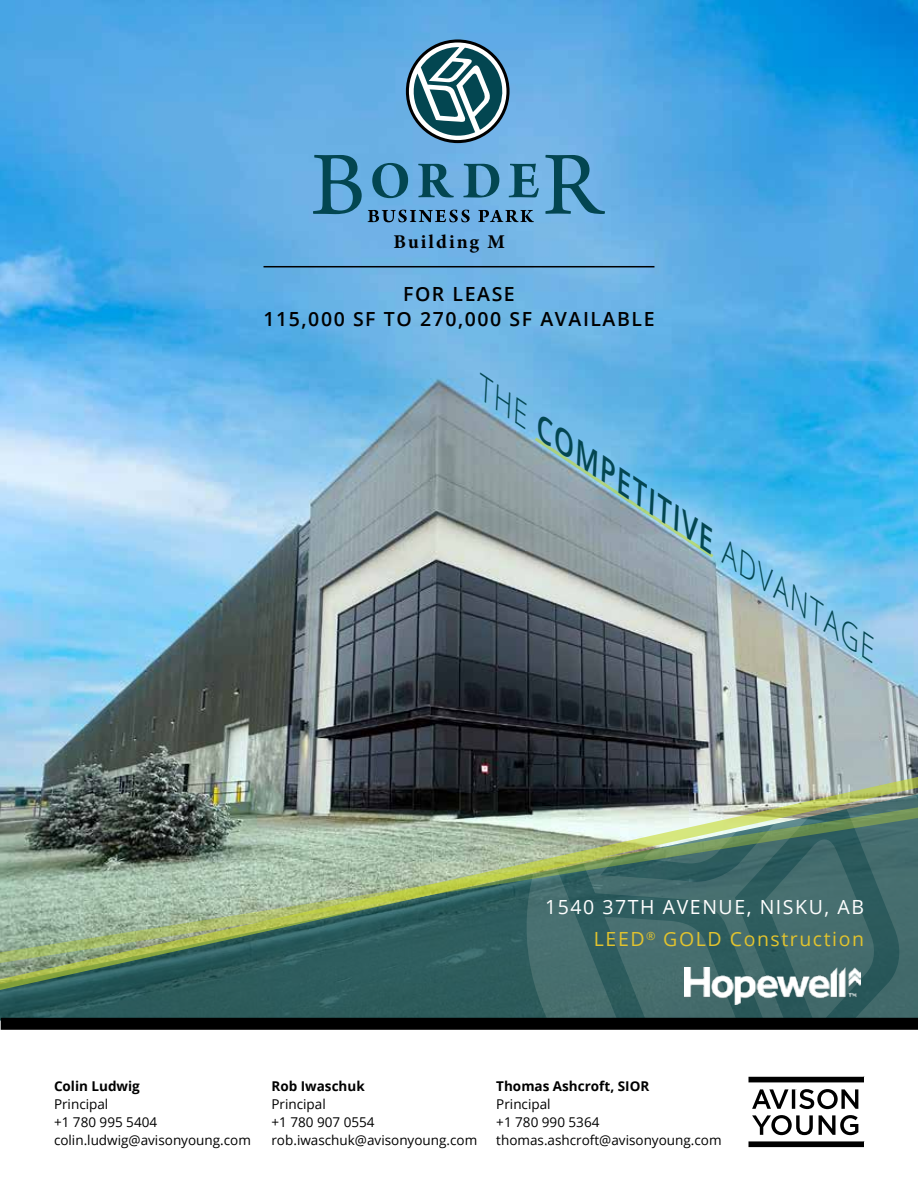
<style>
.page{position:relative;width:918px;height:1188px;background:#fff}
.page>*{position:absolute;margin:0;border:0;box-sizing:border-box;transform-origin:0 0}
.t1{font:italic 300 30.6px "Open Sans";color:#034651}
.t2{font:600 19.5px/25.5px "Open Sans";letter-spacing:.08em;color:#000;text-align:center}
.t3{font:19.5px "Open Sans";letter-spacing:.08em;color:#fff}
.t4{font:19.5px "Open Sans";letter-spacing:.08em;color:#e2c32e}
.t5{font:19.5px "Minion Variable Concept";letter-spacing:.1em;color:#000}
.t6{font:13.5px/18px "Open Sans";color:#000}
.t7{font:700 13.5px "Open Sans";color:#000}
.s1{font-weight:600}
</style>
<div class="page">
<img style="left:0;top:0;width:918px;height:767px">
<svg style="left:531px;top:436px;width:186px;height:123px"></svg>
<svg style="left:749px;top:1077px;width:115px;height:5px"></svg>
<svg style="left:749px;top:1141px;width:115px;height:6px"></svg>
<svg style="left:752px;top:1089px;width:37px;height:20px"></svg>
<hr style="left:792px;top:1089px;width:3px;height:20px;background:#000">
<svg style="left:799px;top:1089px;width:59px;height:20px"></svg>
<svg style="left:752px;top:1115px;width:61px;height:20px"></svg>
<svg style="left:819px;top:1115px;width:39px;height:20px"></svg>
<svg style="left:313px;top:155px;width:292px;height:67px"></svg>
<svg style="left:406px;top:39px;width:104px;height:104px"></svg>
<svg style="left:412px;top:47px;width:96px;height:95px"></svg>
<svg style="left:0;top:1005px;width:525px;height:16px;fill:#2c5a5a"></svg>
<svg style="left:525px;top:1005px;width:393px;height:13px;fill:#416969"></svg>
<svg style="left:0;top:767px;width:918px;height:238px"></svg>
<img style="left:0;top:792px;width:918px;height:187px">
<div style="left:1px;top:1018px;width:917px;height:12px;background:#000"></div>
<hr style="left:264px;top:266px;width:390px;height:1px;background:#000">
<img style="left:684px;top:967px;width:177px;height:37px">
<h2 class="t5" style="left:394px;top:234px;width:113px">Building M</h2>
<h2 class="t2" style="left:263px;top:283px;width:393px">FOR LEASE<br>115,000 SF TO 270,000 SF AVAILABLE</h2>
<h1 class="t1" style="left:491px;top:380px;width:478px;rotate:34deg">THE <span class="s1">COMPETITIVE</span> ADVANTAGE</h1>
<h2 class="t3" style="left:545px;top:899px;width:321px">1540 37TH AVENUE, NISKU, AB</h2>
<h2 class="t4" style="left:594px;top:931px;width:272px">LEED<sup>®</sup> GOLD Construction</h2>
<p class="t7" style="left:54px;top:1080px;width:87px">Colin Ludwig</p>
<p class="t6" style="left:54px;top:1096px;width:198px">Principal<br>+1 780 995 5404 colin.ludwig@avisonyoung.com</p>
<p class="t7" style="left:271px;top:1080px;width:95px">Rob Iwaschuk</p>
<p class="t6" style="left:271px;top:1096px;width:207px">Principal<br>+1 780 907 0554 rob.iwaschuk@avisonyoung.com</p>
<p class="t7" style="left:496px;top:1080px;width:155px">Thomas Ashcroft, SIOR</p>
<p class="t6" style="left:496px;top:1096px;width:227px">Principal<br>+1 780 990 5364 thomas.ashcroft@avisonyoung.com</p>
</div>
